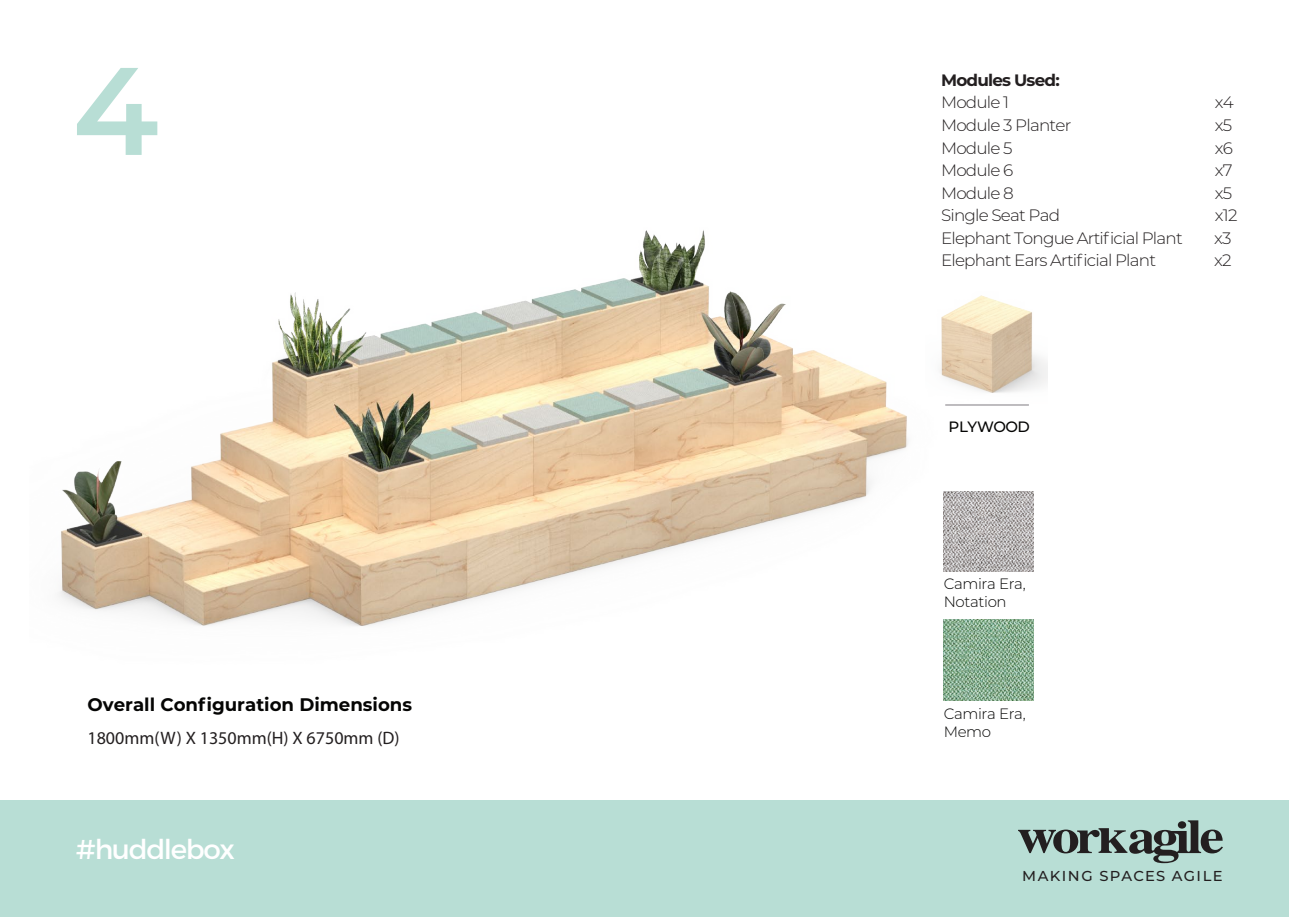
<style>
.page{position:relative;width:1289px;height:919px;background:#fff}
.page>*{position:absolute;margin:0;border:0;box-sizing:border-box;transform-origin:0 0}
.t1{font:600 124.2px "Montserrat";color:#b8ded5}
.t2{font:27.3px "Montserrat";letter-spacing:-.05em;color:#fff}
.t3{font:700 18.15px "Montserrat";color:#050504}
.t4{font:18px "Myriad Pro";color:#231f20}
.t5{font:300 16.5px "Montserrat";letter-spacing:-.05em;color:#231f20}
.t6{font:700 16.5px "Montserrat";letter-spacing:-.05em;color:#231f20}
.t7{font:300 15px/18px "Montserrat";letter-spacing:-.025em;color:#050504}
.t8{font:500 15px "Montserrat";letter-spacing:-.025em;color:#050504}
.t9{font:500 14.4px "Montserrat";letter-spacing:.1em;color:#231f20}
</style>
<div class="page">
<div style="left:0;top:800px;width:1288px;height:116px;background:#b8ded5"></div>
<svg style="left:1018px;top:820px;width:204px;height:43px"></svg>
<div style="left:1177px;top:821px;width:9px;height:7px;background:#231f20;border-radius:50%"></div>
<img style="left:59px;top:230px;width:886px;height:471px">
<hr style="left:945px;top:404px;width:83px;height:1px;background:#7f7b81">
<img style="left:943px;top:619px;width:90px;height:81px">
<img style="left:943px;top:492px;width:90px;height:79px">
<img style="left:925px;top:282px;width:122px;height:122px">
<h1 class="t1" style="left:73px;top:23px;width:88px">4</h1>
<p class="t3" style="left:87px;top:691px;width:326px">Overall Configuration Dimensions</p>
<p class="t4" style="left:87px;top:727px;width:313px">1800mm(W) X 1350mm(H) X 6750mm (D)</p>
<h2 class="t2" style="left:76px;top:832px;width:160px">#huddlebox</h2>
<p class="t6" style="left:941px;top:68px;width:120px">Modules Used:</p>
<p class="t5" style="left:941px;top:91px;width:70px">Module 1</p>
<p class="t5" style="left:1214px;top:91px;width:20px">x4</p>
<p class="t5" style="left:941px;top:114px;width:132px">Module 3 Planter</p>
<p class="t5" style="left:1214px;top:114px;width:19px">x5</p>
<p class="t5" style="left:941px;top:136px;width:73px">Module 5</p>
<p class="t5" style="left:1214px;top:136px;width:20px">x6</p>
<p class="t5" style="left:941px;top:159px;width:74px">Module 6</p>
<p class="t5" style="left:1214px;top:159px;width:19px">x7</p>
<p class="t5" style="left:941px;top:181px;width:74px">Module 8</p>
<p class="t5" style="left:1214px;top:181px;width:19px">x5</p>
<p class="t5" style="left:941px;top:204px;width:121px">Single Seat Pad</p>
<p class="t5" style="left:1214px;top:204px;width:24px">x12</p>
<p class="t5" style="left:941px;top:226px;width:243px">Elephant Tongue Artificial Plant</p>
<p class="t5" style="left:1214px;top:226px;width:19px">x3</p>
<p class="t5" style="left:941px;top:249px;width:216px">Elephant Ears Artificial Plant</p>
<p class="t5" style="left:1214px;top:249px;width:19px">x2</p>
<p class="t8" style="left:948px;top:416px;width:83px">PLYWOOD</p>
<p class="t7" style="left:943px;top:574px;width:83px">Camira Era,<br>Notation</p>
<p class="t7" style="left:943px;top:703px;width:83px">Camira Era,<br>Memo</p>
<p class="t9" style="left:1022px;top:865px;width:202px">MAKING SPACES AGILE</p>
</div>
